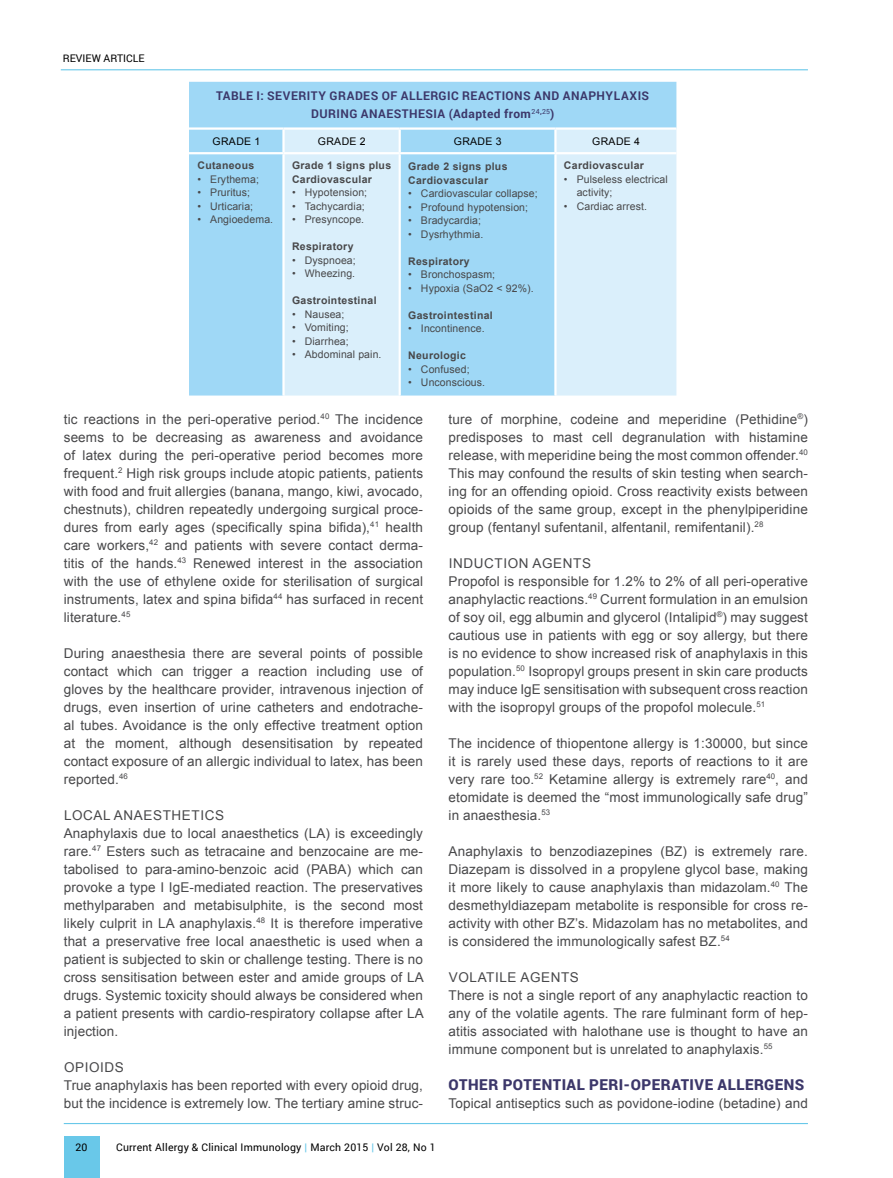
<style>
.page{position:relative;width:893px;height:1178px;background:#fff}
.page>*{position:absolute;margin:0;border:0;box-sizing:border-box;transform-origin:0 0}
.t1{font:900 15px "Roboto";letter-spacing:.035em;color:#3c376a}
.t2{font:13.5px/18px "Arial";letter-spacing:.01em;color:#48484a;text-align:justify}
.t3{font:700 12px/18px "Roboto";letter-spacing:.04em;color:#3c376a;text-align:center}
.t4{font:10.5px/13.5px "Arial";letter-spacing:.01em;color:#48484a}
.t5{font:700 10.5px/13.5px "Arial";letter-spacing:.03em;color:#48484a}
.t6{font:10.5px "Roboto";letter-spacing:.02em;color:#000}
.t7{font:10.5px "Arial";letter-spacing:.035em;color:#000}
.t8{font:10.5px "Roboto";color:#000}
.s1{font-weight:900;color:#69c8e9}
</style>
<div class="page">
<div style="left:64px;top:1135px;width:35px;height:43px;background:#69c8e9"></div>
<hr style="left:61px;top:69px;width:747px;height:1px;background:#69c8e9">
<hr style="left:64px;top:1123px;width:744px;height:1px;background:#69c8e9">
<div style="left:189px;top:82px;width:487px;height:313px;background:#9fd8f6"></div>
<svg style="left:285px;top:130px;width:391px;height:265px;background:#c2e5f9"></svg>
<hr style="left:189px;top:127px;width:95px;height:3px;background:#fff">
<hr style="left:284px;top:127px;width:116px;height:3px;background:#fff">
<hr style="left:282px;top:130px;width:3px;height:22px;background:#fff">
<hr style="left:400px;top:127px;width:155px;height:3px;background:#fff">
<hr style="left:399px;top:130px;width:2px;height:22px;background:#fff">
<hr style="left:555px;top:127px;width:121px;height:3px;background:#fff">
<hr style="left:554px;top:130px;width:3px;height:22px;background:#fff">
<hr style="left:189px;top:152px;width:95px;height:2px;background:#fff">
<hr style="left:284px;top:152px;width:116px;height:2px;background:#fff">
<hr style="left:282px;top:154px;width:3px;height:241px;background:#fff">
<hr style="left:400px;top:152px;width:155px;height:2px;background:#fff">
<hr style="left:399px;top:154px;width:2px;height:241px;background:#fff">
<hr style="left:555px;top:152px;width:121px;height:2px;background:#fff">
<hr style="left:554px;top:154px;width:3px;height:241px;background:#fff">
<p class="t8" style="left:63px;top:51px;width:83px">REVIEW ARTICLE</p>
<p class="t3" style="left:216px;top:86px;width:434px">TABLE I: SEVERITY GRADES OF ALLERGIC REACTIONS AND ANAPHYLAXIS<br>DURING ANAESTHESIA (Adapted from<sup>24</sup><sup>,</sup><sup>25</sup>)</p>
<p class="t7" style="left:212px;top:134px;width:49px">GRADE 1</p>
<p class="t7" style="left:318px;top:134px;width:49px">GRADE 2</p>
<p class="t7" style="left:454px;top:134px;width:49px">GRADE 3</p>
<p class="t7" style="left:592px;top:134px;width:49px">GRADE 4</p>
<p class="t5" style="left:198px;top:159px;width:58px">Cutaneous</p>
<p class="t4" style="left:198px;top:172px;width:63px">• Erythema;</p>
<p class="t4" style="left:198px;top:186px;width:54px">• Pruritus;</p>
<p class="t4" style="left:198px;top:199px;width:57px">• Urticaria;</p>
<p class="t4" style="left:198px;top:213px;width:77px">• Angioedema.</p>
<p class="t5" style="left:292px;top:159px;width:101px">Grade 1 signs plus<br>Cardiovascular</p>
<p class="t4" style="left:292px;top:186px;width:77px">• Hypotension;</p>
<p class="t4" style="left:292px;top:199px;width:74px">• Tachycardia;</p>
<p class="t4" style="left:292px;top:213px;width:74px">• Presyncope.</p>
<p class="t5" style="left:292px;top:240px;width:63px">Respiratory</p>
<p class="t4" style="left:292px;top:253px;width:65px">• Dyspnoea;</p>
<p class="t4" style="left:292px;top:267px;width:65px">• Wheezing.</p>
<p class="t5" style="left:292px;top:294px;width:86px">Gastrointestinal</p>
<p class="t4" style="left:292px;top:307px;width:54px">• Nausea;</p>
<p class="t4" style="left:292px;top:321px;width:58px">• Vomiting;</p>
<p class="t4" style="left:292px;top:334px;width:58px">• Diarrhea;</p>
<p class="t4" style="left:292px;top:348px;width:91px">• Abdominal pain.</p>
<p class="t5" style="left:564px;top:159px;width:81px">Cardiovascular</p>
<p class="t4" style="left:577px;top:172px;width:93px;text-indent:-13px">• Pulseless electrical activity;</p>
<p class="t4" style="left:564px;top:199px;width:85px">• Cardiac arrest.</p>
<p class="t5" style="left:408px;top:160px;width:101px">Grade 2 signs plus<br>Cardiovascular</p>
<p class="t4" style="left:408px;top:187px;width:131px">• Cardiovascular collapse;</p>
<p class="t4" style="left:408px;top:200px;width:121px">• Profound hypotension;</p>
<p class="t4" style="left:408px;top:214px;width:74px">• Bradycardia;</p>
<p class="t4" style="left:408px;top:227px;width:77px">• Dysrhythmia.</p>
<p class="t5" style="left:408px;top:254px;width:63px">Respiratory</p>
<p class="t4" style="left:408px;top:268px;width:88px">• Bronchospasm;</p>
<p class="t4" style="left:408px;top:281px;width:127px">• Hypoxia (SaO2 &lt; 92%).</p>
<p class="t5" style="left:408px;top:308px;width:86px">Gastrointestinal</p>
<p class="t4" style="left:408px;top:322px;width:78px">• Incontinence.</p>
<p class="t5" style="left:408px;top:349px;width:59px">Neurologic</p>
<p class="t4" style="left:408px;top:362px;width:63px">• Confused;</p>
<p class="t4" style="left:408px;top:376px;width:78px">• Unconscious.</p>
<p class="t2" style="left:64px;top:410px;width:361px">tic reactions in the peri-operative period.<sup>40</sup> The incidence seems to be decreasing as awareness and avoidance of latex during the peri-operative period becomes more frequent.<sup>2</sup> High risk groups include atopic patients, patients with food and fruit allergies (banana, mango, kiwi, avocado, chestnuts), children repeatedly undergoing surgical proce&shy;dures from early ages (specifically spina bifida),<sup>41</sup> health care workers,<sup>42</sup> and patients with severe contact derma&shy;titis of the hands.<sup>43</sup> Renewed interest in the association with the use of ethylene oxide for sterilisation of surgical instruments, latex and spina bifida<sup>44</sup> has surfaced in recent literature.<sup>45</sup></p>
<p class="t2" style="left:64px;top:644px;width:361px">During anaesthesia there are several points of possible contact which can trigger a reaction including use of gloves by the healthcare provider, intravenous injection of drugs, even insertion of urine catheters and endotrache&shy;al tubes. Avoidance is the only effective treatment option at the moment, although desensitisation by repeated contact exposure of an allergic individual to latex, has been reported.<sup>46</sup></p>
<p class="t2" style="left:64px;top:806px;width:362px;text-align:left">LOCAL ANAESTHETICS<br>Anaphylaxis due to local anaesthetics (LA) is exceedingly rare.<sup>47</sup> Esters such as tetracaine and benzocaine are me&shy;tabolised to para-amino-benzoic acid (PABA) which can provoke a type I IgE-mediated reaction. The preservatives methylparaben and metabisulphite, is the second most likely culprit in LA anaphylaxis.<sup>48</sup> It is therefore imperative that a preservative free local anaesthetic is used when a patient is subjected to skin or challenge testing. There is no cross sensitisation between ester and amide groups of LA drugs. Systemic toxicity should always be considered when a patient presents with cardio-respiratory collapse after LA injection.</p>
<p class="t2" style="left:64px;top:1058px;width:361px;text-align:left">OPIOIDS<br>True anaphylaxis has been reported with every opioid drug, but the incidence is extremely low. The tertiary amine struc-</p>
<p class="t6" style="left:76px;top:1140px;width:13px">20</p>
<p class="t6" style="left:116px;top:1140px;width:321px">Current Allergy &amp; Clinical Immunology <span class="s1">|</span> March 2015 <span class="s1">|</span> Vol 28, No 1</p>
<p class="t2" style="left:449px;top:410px;width:361px">ture of morphine, codeine and meperidine (Pethidine<sup>®</sup>) predisposes to mast cell degranulation with histamine release, with meperidine being the most common offender.<sup>40<br></sup>This may confound the results of skin testing when search&shy;ing for an offending opioid. Cross reactivity exists between opioids of the same group, except in the phenylpiperidine group (fentanyl sufentanil, alfentanil, remifentanil).<sup>28</sup></p>
<p class="t2" style="left:449px;top:554px;width:361px;text-align:left">INDUCTION AGENTS<br>Propofol is responsible for 1.2% to 2% of all peri-operative anaphylactic reactions.<sup>49</sup> Current formulation in an emulsion of soy oil, egg albumin and glycerol (Intalipid<sup>®</sup>) may suggest cautious use in patients with egg or soy allergy, but there is no evidence to show increased risk of anaphylaxis in this population.<sup>50</sup> Isopropyl groups present in skin care products may induce IgE sensitisation with subsequent cross reaction with the isopropyl groups of the propofol molecule.<sup>51</sup></p>
<p class="t2" style="left:449px;top:734px;width:361px">The incidence of thiopentone allergy is 1:30000, but since it is rarely used these days, reports of reactions to it are very rare too.<sup>52</sup> Ketamine allergy is extremely rare<sup>40</sup>, and etomidate is deemed the “most immunologically safe drug” in anaesthesia.<sup>53</sup></p>
<p class="t2" style="left:449px;top:842px;width:361px">Anaphylaxis to benzodiazepines (BZ) is extremely rare.<br>Diazepam is dissolved in a propylene glycol base, making it more likely to cause anaphylaxis than midazolam.<sup>40</sup> The desmethyldiazepam metabolite is responsible for cross re&shy;activity with other BZ’s. Midazolam has no metabolites, and is considered the immunologically safest BZ.<sup>54</sup></p>
<p class="t2" style="left:449px;top:968px;width:361px;text-align:left">VOLATILE AGENTS<br>There is not a single report of any anaphylactic reaction to any of the volatile agents. The rare fulminant form of hep&shy;atitis associated with halothane use is thought to have an immune component but is unrelated to anaphylaxis.<sup>55</sup></p>
<p class="t1" style="left:449px;top:1074px;width:357px">OTHER POTENTIAL PERI-OPERATIVE ALLERGENS</p>
<p class="t2" style="left:449px;top:1094px;width:361px">Topical antiseptics such as povidone-iodine (betadine) and</p>
</div>
